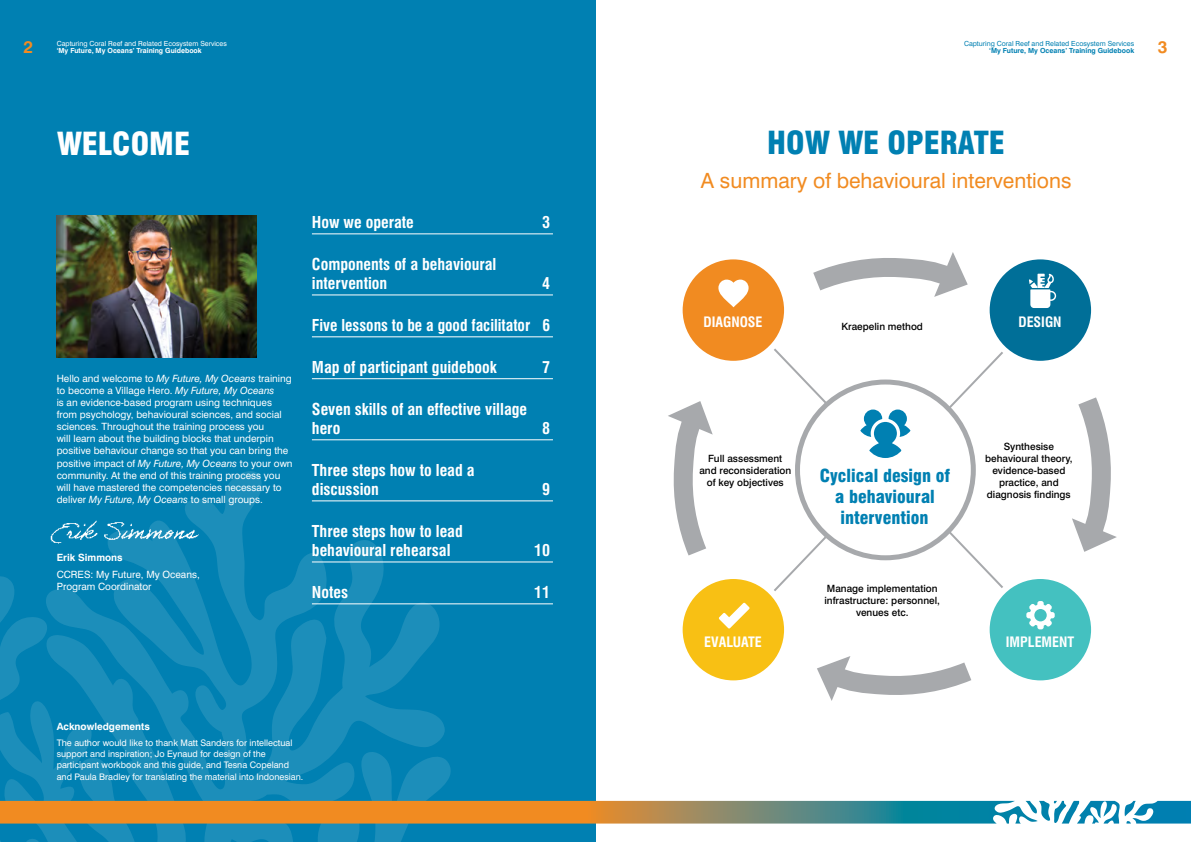
<style>
.page{position:relative;width:1191px;height:842px;background:#fff}
.page>*{position:absolute;margin:0;border:0;box-sizing:border-box;transform-origin:0 0}
.t1{font:900 condensed 31px "Swiss 721 BT";color:#0080b2}
.t2{font:900 condensed 31px "Swiss 721 BT";color:#fff}
.t3{font:21px "Swiss 721 BT";color:#f18b21}
.t4{font:900 condensed 17.5px/21px "Swiss 721 BT";color:#0080b2;text-align:center}
.t5{font:700 17px "Swiss 721 BT";color:#f18b21}
.t6{font:700 condensed 16px/19.2px "Swiss 721 BT";color:#fff}
.t7{font:700 condensed 14px "Swiss 721 BT";color:#fff}
.t8{font:10px/12px "Swiss 721 BT";color:#fff}
.t9{font:500 10px/12px "Swiss 721 BT";color:#000;text-align:center}
.t10{font:700 10px "Swiss 721 BT";color:#fff}
.t11{font:9px/10.8px "Swiss 721 BT";color:#fff}
.t12{font:7px "Swiss 721 BT";color:#0080b2}
.t13{font:7px "Swiss 721 BT";color:#fff}
.t14{font:700 7px "Swiss 721 BT";color:#0080b2}
.t15{font:700 7px "Swiss 721 BT";color:#fff}
.s1{font-style:italic}
</style>
<div class="page">
<div style="left:0;top:0;width:595px;height:842px;background:#0080b2"></div>
<svg style="left:0;top:471px;width:451px;height:371px"></svg>
<svg style="left:0;top:801px;width:1191px;height:22px;background:#ad925c"></svg>
<svg style="left:774px;top:348px;width:229px;height:243px"></svg>
<div style="left:797px;top:382px;width:176px;height:176px;background:#fff;border-radius:50%"></div>
<div style="left:795px;top:379px;width:180px;height:181px;border:5px solid #a7a9ac;border-radius:50%"></div>
<svg style="left:860px;top:409px;width:50px;height:49px"></svg>
<div style="left:679px;top:256px;width:108px;height:108px;background:#f18b21;border-radius:50%"></div>
<div style="left:676px;top:253px;width:114px;height:114px;border:6px solid #fff;border-radius:50%"></div>
<svg style="left:718px;top:280px;width:30px;height:27px"></svg>
<div style="left:986px;top:256px;width:108px;height:108px;background:#006f98;border-radius:50%"></div>
<div style="left:983px;top:253px;width:114px;height:114px;border:6px solid #fff;border-radius:50%"></div>
<svg style="left:1029px;top:274px;width:27px;height:34px"></svg>
<div style="left:986px;top:576px;width:108px;height:107px;background:#44c1c0;border-radius:50%"></div>
<div style="left:983px;top:573px;width:114px;height:113px;border:6px solid #fff;border-radius:50%"></div>
<svg style="left:1026px;top:601px;width:28px;height:28px"></svg>
<div style="left:679px;top:576px;width:108px;height:107px;background:#f8c014;border-radius:50%"></div>
<div style="left:676px;top:573px;width:114px;height:113px;border:6px solid #fff;border-radius:50%"></div>
<svg style="left:719px;top:603px;width:30px;height:25px"></svg>
<svg style="left:813px;top:252px;width:155px;height:45px"></svg>
<svg style="left:817px;top:646px;width:175px;height:55px"></svg>
<svg style="left:1072px;top:397px;width:45px;height:155px"></svg>
<svg style="left:668px;top:401px;width:54px;height:176px"></svg>
<img style="left:57px;top:215px;width:200px;height:142px">
<hr style="left:312px;top:234px;width:241px;height:1px;background:#fff">
<hr style="left:312px;top:295px;width:241px;height:1px;background:#fff">
<hr style="left:312px;top:337px;width:241px;height:1px;background:#fff">
<hr style="left:312px;top:378px;width:241px;height:1px;background:#fff">
<hr style="left:312px;top:439px;width:241px;height:1px;background:#fff">
<hr style="left:312px;top:501px;width:241px;height:1px;background:#fff">
<hr style="left:312px;top:562px;width:241px;height:1px;background:#fff">
<hr style="left:312px;top:604px;width:241px;height:1px;background:#fff">
<img style="left:45px;top:511px;width:156px;height:37px">
<p class="t13" style="left:57px;top:39px;width:172px">Capturing Coral Reef and Related Ecosystem Services</p>
<h3 class="t5" style="left:24px;top:37px;width:11px">2</h3>
<p class="t15" style="left:57px;top:46px;width:146px">‘My Future, My Oceans’ Training Guidebook</p>
<h1 class="t2" style="left:57px;top:125px;width:135px">WELCOME</h1>
<p class="t8" style="left:57px;top:373px;width:237px">Hello and welcome to <span class="s1">My Future, My Oceans</span> training to become a Village Hero. <span class="s1">My Future, My Oceans<br></span>is an evidence-based program using techniques from psychology, behavioural sciences, and social sciences. Throughout the training process you<br>will learn about the building blocks that underpin positive behaviour change so that you can bring the positive impact of <span class="s1">My Future, My Oceans</span> to your own community. At the end of this training process you will have mastered the competencies necessary to deliver <span class="s1">My Future, My Oceans</span> to small groups.</p>
<p class="t10" style="left:57px;top:551px;width:67px">Erik Simmons</p>
<p class="t8" style="left:57px;top:568px;width:145px">CCRES: My Future, My Oceans,<br>Program Coordinator</p>
<h3 class="t6" style="left:312px;top:213px;width:103px">How we operate</h3>
<h3 class="t6" style="left:542px;top:213px;width:9px">3</h3>
<h3 class="t6" style="left:312px;top:254px;width:186px">Components of a behavioural intervention</h3>
<h3 class="t6" style="left:542px;top:274px;width:9px">4</h3>
<h3 class="t6" style="left:312px;top:315px;width:240px">Five lessons to be a good facilitator 6</h3>
<h3 class="t6" style="left:312px;top:357px;width:186px">Map of participant guidebook</h3>
<h3 class="t6" style="left:542px;top:357px;width:9px">7</h3>
<h3 class="t6" style="left:312px;top:399px;width:217px">Seven skills of an effective village hero</h3>
<h3 class="t6" style="left:542px;top:418px;width:9px">8</h3>
<h3 class="t6" style="left:312px;top:460px;width:164px">Three steps how to lead a discussion</h3>
<h3 class="t6" style="left:312px;top:521px;width:152px">Three steps how to lead behavioural rehearsal</h3>
<h3 class="t6" style="left:542px;top:480px;width:9px">9</h3>
<h3 class="t6" style="left:534px;top:541px;width:17px">10</h3>
<h3 class="t6" style="left:312px;top:582px;width:38px">Notes</h3>
<h3 class="t6" style="left:534px;top:582px;width:17px">11</h3>
<p class="t10" style="left:57px;top:720px;width:95px">Acknowledgements</p>
<p class="t11" style="left:57px;top:737px;width:237px">The author would like to thank Matt Sanders for intellectual support and inspiration; Jo Eynaud for design of the participant workbook and this guide, and Tesna Copeland</p>
<p class="t11" style="left:57px;top:771px;width:248px">and Paula Bradley for translating the material into Indonesian.</p>
<p class="t12" style="left:964px;top:39px;width:172px">Capturing Coral Reef and Related Ecosystem Services</p>
<p class="t14" style="left:989px;top:46px;width:146px">‘My Future, My Oceans’ Training Guidebook</p>
<h3 class="t5" style="left:1157px;top:37px;width:11px">3</h3>
<h1 class="t1" style="left:767px;top:124px;width:239px">HOW WE OPERATE</h1>
<h2 class="t3" style="left:701px;top:168px;width:372px">A summary of behavioural interventions</h2>
<h3 class="t7" style="left:703px;top:313px;width:61px">DIAGNOSE</h3>
<h3 class="t7" style="left:1018px;top:313px;width:45px">DESIGN</h3>
<p class="t9" style="left:841px;top:320px;width:83px">Kraepelin method</p>
<p class="t9" style="left:699px;top:453px;width:93px">Full assessment and reconsideration of key objectives</p>
<h3 class="t4" style="left:819px;top:465px;width:132px">Cyclical design of a behavioural intervention</h3>
<p class="t9" style="left:824px;top:583px;width:117px">Manage implementation infrastructure: personnel, venues etc.</p>
<p class="t9" style="left:985px;top:441px;width:89px">Synthesise behavioural theory, evidence-based practice, and diagnosis findings</p>
<h3 class="t7" style="left:704px;top:633px;width:59px">EVALUATE</h3>
<h3 class="t7" style="left:1006px;top:633px;width:70px">IMPLEMENT</h3>
</div>
